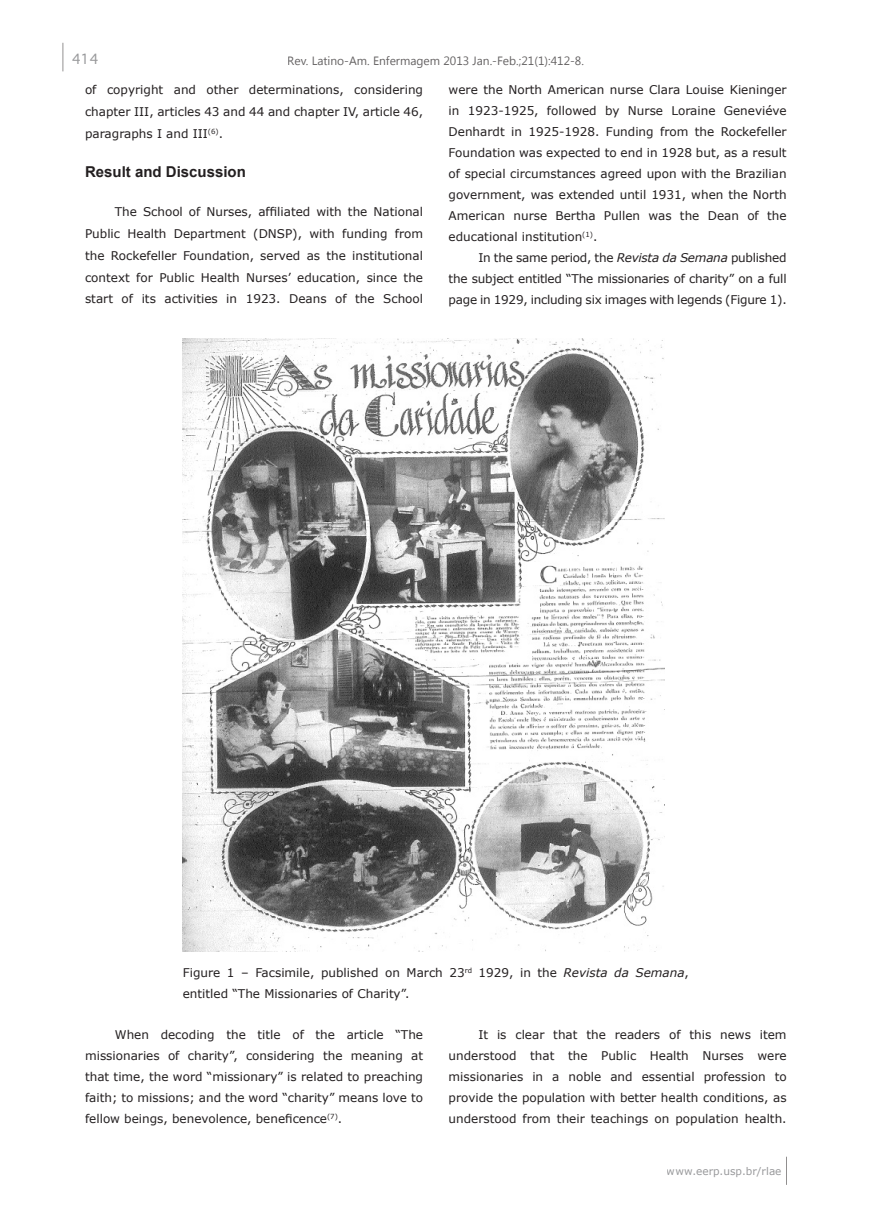
<style>
.page{position:relative;width:893px;height:1212px;background:#fff}
.page>*{position:absolute;margin:0;border:0;box-sizing:border-box;transform-origin:0 0}
._13__Seção{font:700 15px "Arial";color:#231f20}
.t1{font:13.5px "Geneva";color:#6c6d70}
._16__Texto{font:12px/21px "Verdana";color:#231f20;text-align:justify}
._17__Título_tabela_e{font:12px/21px "Verdana";color:#231f20}
.t2{font:12px "Segoe UI";color:#231f20}
.t3{font:10.5px "Verdana";color:#6c6d70}
.s1{font-style:italic}
</style>
<div class="page">
<svg style="left:63px;top:43px;width:1px;height:28px"></svg>
<svg style="left:786px;top:1157px;width:1px;height:28px"></svg>
<img style="left:183px;top:338px;width:481px;height:613px">
<p class="t1" style="left:71px;top:50px;width:29px">414</p>
<p class="t2" style="left:288px;top:52px;width:298px">Rev. Latino-Am. Enfermagem 2013 Jan.-Feb.;21(1):412-8.</p>
<p class="_16__Texto" style="left:85px;top:79px;width:340px;line-height:21.9px">of copyright and other determinations, considering chapter III, articles 43 and 44 and chapter IV, article 46, paragraphs I and III<sup>(6)</sup>.</p>
<p class="_13__Seção" style="left:85px;top:162px;width:162px">Result and Discussion</p>
<p class="_16__Texto" style="left:85px;top:200px;width:340px;line-height:21.9px;text-indent:30px">The School of Nurses, affiliated with the National Public Health Department (DNSP), with funding from the Rockefeller Foundation, served as the institutional context for Public Health Nurses’ education, since the start of its activities in 1923. Deans of the School</p>
<p class="_16__Texto" style="left:449px;top:79px;width:340px">were the North American nurse Clara Louise Kieninger in 1923-1925, followed by Nurse Loraine Geneviéve Denhardt in 1925-1928. Funding from the Rockefeller Foundation was expected to end in 1928 but, as a result of special circumstances agreed upon with the Brazilian government, was extended until 1931, when the North American nurse Bertha Pullen was the Dean of the educational institution<sup>(1)</sup>.</p>
<p class="_16__Texto" style="left:449px;top:247px;width:340px;text-indent:30px">In the same period, the <span class="s1">Revista da Semana</span> published the subject entitled “The missionaries of charity” on a full page in 1929, including six images with legends (Figure 1).</p>
<p class="_17__Título_tabela_e" style="left:183px;top:962px;width:508px">Figure 1 – Facsimile, published on March 23<sup>rd</sup> 1929, in the <span class="s1">Revista da Semana</span>, entitled “The Missionaries of Charity”.</p>
<p class="_16__Texto" style="left:85px;top:1024px;width:340px;text-indent:30px">When decoding the title of the article “The missionaries of charity”, considering the meaning at that time, the word “missionary” is related to preaching faith; to missions; and the word “charity” means love to fellow beings, benevolence, beneficence<sup>(7)</sup>.</p>
<p class="_16__Texto" style="left:449px;top:1024px;width:340px;text-indent:30px">It is clear that the readers of this news item understood that the Public Health Nurses were missionaries in a noble and essential profession to provide the population with better health conditions, as understood from their teachings on population health.</p>
<p class="t3" style="left:667px;top:1164px;width:116px">www.eerp.usp.br/rlae</p>
</div>
